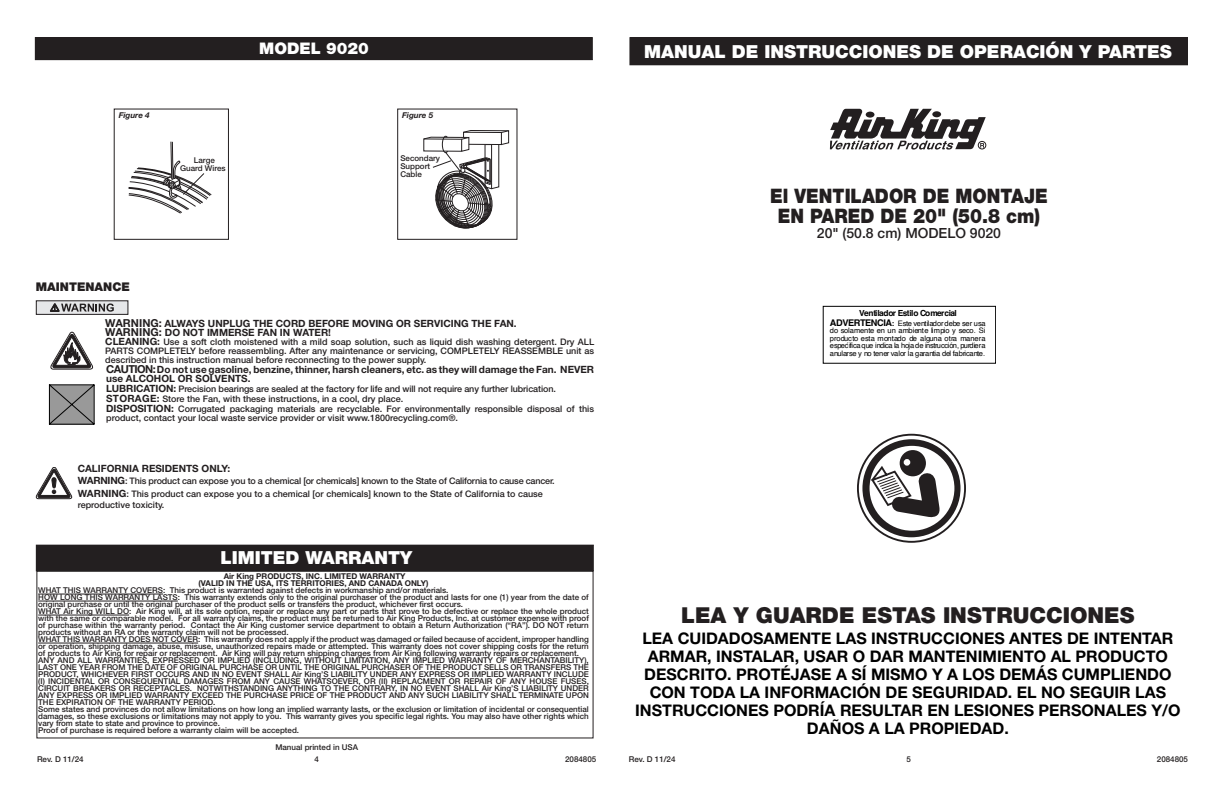
<style>
.page{position:relative;width:1224px;height:792px;background:#fff}
.page>*{position:absolute;margin:0;border:0;box-sizing:border-box;transform-origin:0 0}
.t1{font:900 22px "Helvetica Neue LT Std";color:#231f20}
.t2{font:900 20px/20px "Helvetica Neue LT Std";color:#231f20;text-align:center;scale:.9 1}
.t3{font:900 18px "Helvetica Neue LT Std";color:#fff}
.t4{font:700 16px/18px "Helvetica Neue LT Std";color:#000;text-align:center}
.t5{font:900 16px "Helvetica Neue LT Std";color:#fff}
.t6{font:500 14px "Helvetica Neue LT Std";color:#231f20}
.t7{font:900 12px "Helvetica Neue LT Std";color:#231f20}
.t8{font:700 10px/9px "Helvetica Neue LT Std";color:#231f20}
.t9{font:500 9px/9px "Helvetica Neue LT Std";color:#231f20;text-align:justify}
.t10{font:500 9px/12.4px "Helvetica Neue LT Std";letter-spacing:-.02em;color:#231f20}
.t11{font:700 8.4px "Helvetica";letter-spacing:-.055em;color:#000}
.t12{font:500 8px/7px "Helvetica Neue LT Std";color:#231f20}
.t13{font:700 8px/7px "Helvetica Neue LT Std";color:#231f20;text-align:center}
.t14{font:italic 700 8px "Helvetica Neue LT Std";color:#231f20}
.t15{font:7.5px/7.5px "Helvetica";color:#000;text-align:justify}
.s1{font-size:11px}
.s2{font-weight:700;font-size:10px}
.s3{font-weight:700;font-size:9.2px}
.s4{font-weight:700}
</style>
<div class="page">
<svg style="left:830px;top:109px;width:156px;height:41px"></svg>
<div style="left:630px;top:38px;width:558px;height:27px;background:#231f20"></div>
<div style="left:629px;top:37px;width:559px;height:28px;border:1px solid #231f20"></div>
<div style="left:35px;top:38px;width:557px;height:22px;background:#231f20"></div>
<div style="left:35px;top:37px;width:558px;height:23px;border:1px solid #231f20"></div>
<div style="left:36px;top:571px;width:558px;height:167px;border:1px solid #231f20"></div>
<div style="left:36px;top:545px;width:557px;height:26px;background:#231f20"></div>
<hr style="left:38px;top:594px;width:125px;height:1px;background:#231f20">
<hr style="left:38px;top:601px;width:140px;height:1px;background:#231f20">
<hr style="left:38px;top:615px;width:91px;height:1px;background:#231f20">
<hr style="left:38px;top:643px;width:160px;height:1px;background:#231f20">
<div style="left:857px;top:434px;width:109px;height:109px;border:2px solid #231f20;border-radius:50%"></div>
<svg style="left:862px;top:438px;width:99px;height:100px"></svg>
<div style="left:904px;top:459px;width:6px;height:7px;border:2px solid #fff;border-radius:50%"></div>
<div style="left:36px;top:301px;width:92px;height:13px;background:#e6e7e9"></div>
<div style="left:36px;top:301px;width:92px;height:14px;border:1px solid #231f20"></div>
<svg style="left:50px;top:303px;width:64px;height:9px"></svg>
<svg style="left:50px;top:331px;width:43px;height:39px"></svg>
<svg style="left:49px;top:384px;width:46px;height:41px;background:#838383"></svg>
<svg style="left:36px;top:467px;width:36px;height:32px"></svg>
<div style="left:823px;top:306px;width:173px;height:57px;border:1px solid #000"></div>
<div style="left:397px;top:109px;width:120px;height:131px;border:1px solid #231f20"></div>
<svg style="left:423px;top:130px;width:86px;height:99px"></svg>
<div style="left:114px;top:109px;width:115px;height:131px;border:1px solid #231f20"></div>
<svg style="left:128px;top:141px;width:84px;height:73px"></svg>
<h3 class="t5" style="left:259px;top:39px;width:111px">MODEL 9020</h3>
<h3 class="t3" style="left:644px;top:41px;width:529px">MANUAL DE INSTRUCCIONES DE OPERACIÓN Y PARTES</h3>
<p class="t14" style="left:119px;top:111px;width:32px">Figure 4</p>
<p class="t14" style="left:402px;top:111px;width:32px">Figure 5</p>
<p class="t12" style="left:180px;top:157px;width:47px;line-height:8px;text-align:center">Large<br>Guard Wires</p>
<p class="t12" style="left:400px;top:154px;width:41px;line-height:8px">Secondary<br>Support<br>Cable</p>
<h3 class="t7" style="left:36px;top:280px;width:95px">MAINTENANCE</h3>
<p class="t8" style="left:105px;top:318px;width:413px"><span class="s1">WARNING:</span> ALWAYS UNPLUG THE CORD BEFORE MOVING OR SERVICING THE FAN.<br><span class="s1">WARNING:</span> DO NOT IMMERSE FAN IN WATER!</p>
<p class="t9" style="left:105px;top:338px;width:490px"><span class="s2">CLEANING:</span> Use a soft cloth moistened with a mild soap solution, such as liquid dish washing detergent. Dry ALL PARTS COMPLETELY before reassembling. After any maintenance or servicing, COMPLETELY REASSEMBLE unit as described in this instruction manual before reconnecting to the power supply.</p>
<p class="t8" style="left:106px;top:365px;width:490px"><span class="s1">CAUTION:</span>Do not use gasoline, benzine, thinner, harsh cleaners, etc. as they will damage the Fan. NEVER use ALCOHOL OR SOLVENTS.</p>
<p class="t9" style="left:106px;top:384px;width:489px;line-height:9.9px;text-align:left"><span class="s2">LUBRICATION:</span> Precision bearings are sealed at the factory for life and will not require any further lubrication.<br><span class="s2">STORAGE:</span> Store the Fan, with these instructions, in a cool, dry place.<br><span class="s2">DISPOSITION:</span> Corrugated packaging materials are recyclable. For environmentally responsible disposal of this</p>
<p class="t9" style="left:106px;top:413px;width:353px">product, contact your local waste service provider or visit www.1800recycling.com®.</p>
<p class="t8" style="left:78px;top:463px;width:154px">CALIFORNIA RESIDENTS ONLY:</p>
<p class="t10" style="left:78px;top:475px;width:479px"><span class="s2">WARNING</span>: This product can expose you to a chemical [or chemicals] known to the State of California to cause cancer.<br><span class="s2">WARNING</span>: This product can expose you to a chemical [or chemicals] known to the State of California to cause</p>
<p class="t9" style="left:78px;top:500px;width:88px">reproductive toxicity.</p>
<h3 class="t3" style="left:220px;top:547px;width:193px">LIMITED WARRANTY</h3>
<p class="t13" style="left:199px;top:573px;width:231px">Air King PRODUCTS, INC. LIMITED WARRANTY<br>(VALID IN THE USA, ITS TERRITORIES, AND CANADA ONLY)</p>
<p class="t12" style="left:38px;top:587px;width:552px">WHAT THIS WARRANTY COVERS: This product is warranted against defects in workmanship and/or materials.<br>HOW LONG THIS WARRANTY LASTS: This warranty extends only to the original purchaser of the product and lasts for one (1) year from the date of original purchase or until the original purchaser of the product sells or transfers the product, whichever first occurs.<br>WHAT Air King WILL DO: Air King will, at its sole option, repair or replace any part or parts that prove to be defective or replace the whole product with the same or comparable model. For all warranty claims, the product must be returned to Air King Products, Inc. at customer expense with proof of purchase within the warranty period. Contact the Air King customer service department to obtain a Return Authorization (“RA”). DO NOT return products without an RA or the warranty claim will not be processed.<br>WHAT THIS WARRANTY DOES NOT COVER: This warranty does not apply if the product was damaged or failed because of accident, improper handling or operation, shipping damage, abuse, misuse, unauthorized repairs made or attempted. This warranty does not cover shipping costs for the return of products to Air King for repair or replacement. Air King will pay return shipping charges from Air King following warranty repairs or replacement.<br>ANY AND ALL WARRANTIES, EXPRESSED OR IMPLIED (INCLUDING, WITHOUT LIMITATION, ANY IMPLIED WARRANTY OF MERCHANTABILITY), LAST ONE YEAR FROM THE DATE OF ORIGINAL PURCHASE OR UNTIL THE ORIGINAL PURCHASER OF THE PRODUCT SELLS OR TRANSFERS THE PRODUCT, WHICHEVER FIRST OCCURS AND IN NO EVENT SHALL Air King’S LIABILITY UNDER ANY EXPRESS OR IMPLIED WARRANTY INCLUDE (I) INCIDENTAL OR CONSEQUENTIAL DAMAGES FROM ANY CAUSE WHATSOEVER, OR (II) REPLACMENT OR REPAIR OF ANY HOUSE FUSES, CIRCUIT BREAKERS OR RECEPTACLES. NOTWITHSTANDING ANYTHING TO THE CONTRARY, IN NO EVENT SHALL Air King’S LIABILITY UNDER ANY EXPRESS OR IMPLIED WARRANTY EXCEED THE PURCHASE PRICE OF THE PRODUCT AND ANY SUCH LIABILITY SHALL TERMINATE UPON THE EXPIRATION OF THE WARRANTY PERIOD.<br>Some states and provinces do not allow limitations on how long an implied warranty lasts, or the exclusion or limitation of incidental or consequential damages, so these exclusions or limitations may not apply to you. This warranty gives you specific legal rights. You may also have other rights which vary from state to state and province to province.<br>Proof of purchase is required before a warranty claim will be accepted.</p>
<p class="t12" style="left:275px;top:743px;width:84px">Manual printed in USA</p>
<h2 class="t2" style="left:770px;top:186px;width:310px">El VENTILADOR DE MONTAJE<br>EN PARED DE 20" (50.8 cm)</h2>
<h3 class="t6" style="left:817px;top:225px;width:186px">20" (50.8 cm) MODELO 9020</h3>
<p class="t11" style="left:859px;top:308px;width:99px">Ventilador Estilo Comercial</p>
<p class="t15" style="left:830px;top:319px;width:157px"><span class="s3">ADVERTENCIA</span><span class="s4">:</span> Este ventilador debe ser usa do solamente en un ambiente limpio y seco. Si producto esta montado de alguna otra manera espec´ificaque indica la hojade instrucción, purdiera anularse y no tener valor la garantia del fabricante.</p>
<h1 class="t1" style="left:681px;top:602px;width:455px">LEA Y GUARDE ESTAS INSTRUCCIONES</h1>
<p class="t4" style="left:635px;top:629px;width:547px">LEA CUIDADOSAMENTE LAS INSTRUCCIONES ANTES DE INTENTAR ARMAR, INSTALAR, USAR O DAR MANTENIMIENTO AL PRODUCTO DESCRITO. PROTÉJASE A SÍ MISMO Y A LOS DEMÁS CUMPLIENDO CON TODA LA INFORMACIÓN DE SEGURIDAD. EL NO SEGUIR LAS INSTRUCCIONES PODRÍA RESULTAR EN LESIONES PERSONALES Y/O DAÑOS A LA PROPIEDAD.</p>
<p class="t12" style="left:37px;top:755px;width:48px">Rev. D 11/24</p>
<p class="t12" style="left:314px;top:756px;width:6px">4</p>
<p class="t12" style="left:565px;top:755px;width:33px">2084805</p>
<p class="t12" style="left:629px;top:755px;width:48px">Rev. D 11/24</p>
<p class="t12" style="left:906px;top:756px;width:6px">5</p>
<p class="t12" style="left:1157px;top:755px;width:33px">2084805</p>
</div>
